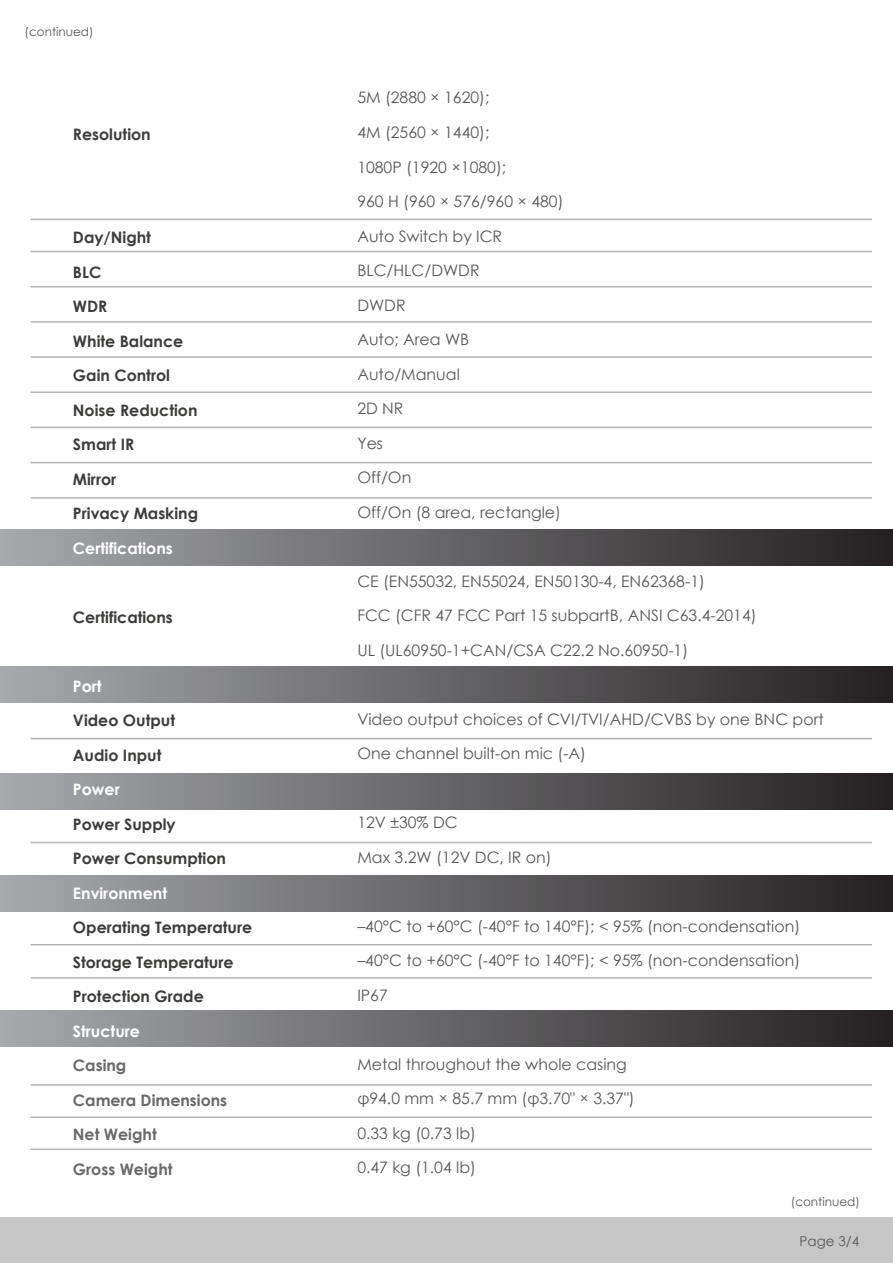
<style>
.page{position:relative;width:893px;height:1263px;background:#fff}
.page>*{position:absolute;margin:0;border:0;box-sizing:border-box;transform-origin:0 0}
.t1{font:15.75px/34.5px "Century Gothic";color:#575756}
.t2{font:700 15.75px/34.5px "Century Gothic";color:#3c3c3b}
.t3{font:700 15.75px "Century Gothic";color:#fff}
.t4{font:700 15.75px/34.5px "Century Gothic";color:#676868}
.t5{font:13.5px "Century Gothic";color:#575756}
.t6{font:12px "Century Gothic";color:#575756}
</style>
<div class="page">
<div style="left:0;top:530px;width:893px;height:36px;background:linear-gradient(to right,#a7a9ac,#242021)"></div>
<div style="left:0;top:666px;width:893px;height:36px;background:linear-gradient(to right,#a7a9ac,#242021)"></div>
<div style="left:0;top:773px;width:893px;height:36px;background:linear-gradient(to right,#a7a9ac,#242021)"></div>
<div style="left:0;top:876px;width:893px;height:36px;background:linear-gradient(to right,#a7a9ac,#242021)"></div>
<div style="left:0;top:1011px;width:893px;height:36px;background:linear-gradient(to right,#a7a9ac,#242021)"></div>
<hr style="left:31px;top:219px;width:841px;height:1px;background:#b4b5b5">
<hr style="left:31px;top:251px;width:841px;height:1px;background:#b4b5b5">
<hr style="left:31px;top:286px;width:841px;height:1px;background:#b4b5b5">
<hr style="left:31px;top:321px;width:841px;height:2px;background:#b4b5b5">
<hr style="left:31px;top:356px;width:841px;height:2px;background:#b4b5b5">
<hr style="left:31px;top:391px;width:841px;height:2px;background:#b4b5b5">
<hr style="left:31px;top:427px;width:841px;height:1px;background:#b4b5b5">
<hr style="left:31px;top:462px;width:841px;height:1px;background:#b4b5b5">
<hr style="left:31px;top:497px;width:841px;height:2px;background:#b4b5b5">
<hr style="left:31px;top:738px;width:841px;height:1px;background:#b4b5b5">
<hr style="left:31px;top:842px;width:841px;height:1px;background:#b4b5b5">
<hr style="left:31px;top:944px;width:841px;height:1px;background:#b4b5b5">
<hr style="left:31px;top:977px;width:841px;height:1px;background:#b4b5b5">
<hr style="left:31px;top:1084px;width:841px;height:2px;background:#b4b5b5">
<hr style="left:31px;top:1116px;width:841px;height:2px;background:#b4b5b5">
<hr style="left:31px;top:1148px;width:841px;height:2px;background:#b4b5b5">
<div style="left:0;top:1217px;width:893px;height:46px;background:#c6c6c6"></div>
<p class="t6" style="left:25px;top:23px;width:70px">(continued)</p>
<p class="t2" style="left:73px;top:116px;width:79px">Resolution</p>
<p class="t2" style="left:73px;top:220px;width:127px">Day/Night<br>BLC<br>WDR<br>White Balance<br>Gain Control<br>Noise Reduction<br>Smart IR<br>Mirror<br>Privacy Masking</p>
<p class="t3" style="left:73px;top:536px;width:101px">Certifications</p>
<p class="t2" style="left:73px;top:599px;width:101px">Certifications</p>
<p class="t3" style="left:73px;top:674px;width:30px">Port</p>
<p class="t2" style="left:73px;top:703px;width:104px">Video Output<br>Audio Input</p>
<p class="t3" style="left:73px;top:778px;width:48px">Power</p>
<p class="t2" style="left:73px;top:806px;width:155px">Power Supply<br>Power Consumption</p>
<p class="t3" style="left:73px;top:881px;width:96px">Environment</p>
<p class="t2" style="left:73px;top:910px;width:181px">Operating Temperature<br>Storage Temperature<br>Protection Grade</p>
<p class="t3" style="left:73px;top:1019px;width:69px">Structure</p>
<p class="t4" style="left:73px;top:1048px;width:156px">Casing<br>Camera Dimensions<br>Net Weight<br>Gross Weight</p>
<p class="t1" style="left:357px;top:80px;width:208px">5M (2880 × 1620);<br>4M (2560 × 1440);<br>1080P (1920 ×1080);<br>960 H (960 × 576/960 × 480)<br>Auto Switch by ICR<br>BLC/HLC/DWDR<br>DWDR<br>Auto; Area WB<br>Auto/Manual<br>2D NR<br>Yes<br>Off/On<br>Off/On (8 area, rectangle)</p>
<p class="t1" style="left:357px;top:563px;width:401px">CE (EN55032, EN55024, EN50130-4, EN62368-1)<br>FCC (CFR 47 FCC Part 15 subpartB, ANSI C63.4-2014)<br>UL (UL60950-1+CAN/CSA C22.2 No.60950-1)</p>
<p class="t1" style="left:357px;top:701px;width:468px">Video output choices of CVI/TVI/AHD/CVBS by one BNC port<br>One channel built-on mic (-A)</p>
<p class="t1" style="left:357px;top:805px;width:196px">12V ±30% DC<br>Max 3.2W (12V DC, IR on)</p>
<p class="t1" style="left:357px;top:908px;width:444px;text-align:justify">–40°C to +60°C (-40°F to 140°F); &lt; 95% (non-condensation) –40°C to +60°C (-40°F to 140°F); &lt; 95% (non-condensation)<br>IP67</p>
<p class="t1" style="left:357px;top:1046px;width:279px">Metal throughout the whole casing φ94.0 mm × 85.7 mm (φ3.70" × 3.37")<br>0.33 kg (0.73 lb)<br>0.47 kg (1.04 lb)</p>
<p class="t6" style="left:791px;top:1193px;width:70px">(continued)</p>
<p class="t5" style="left:799px;top:1232px;width:61px">Page 3/4</p>
</div>
